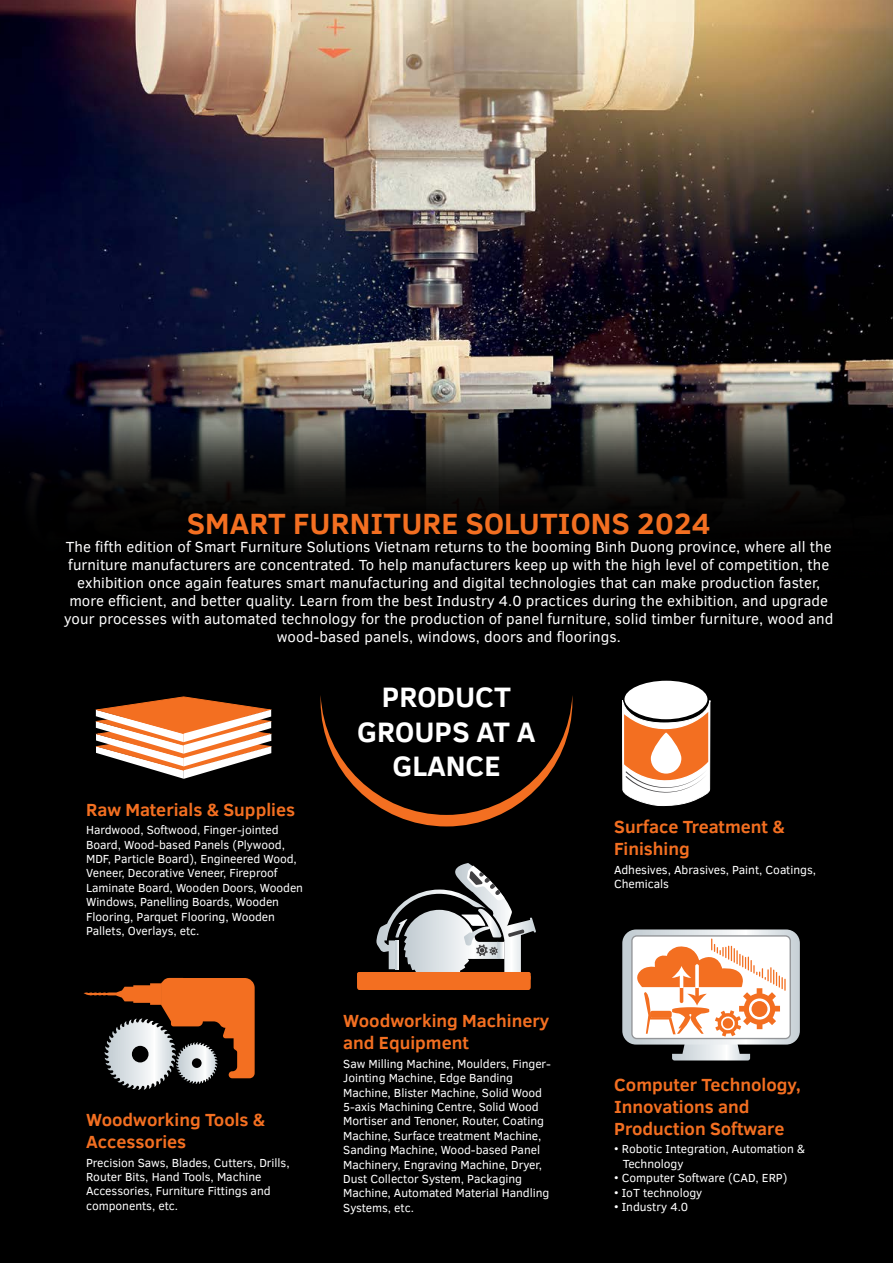
<style>
.page{position:relative;width:893px;height:1263px;background:#000}
.page>*{position:absolute;margin:0;border:0;box-sizing:border-box;transform-origin:0 0}
.t1{font:700 30px "Clear Sans";letter-spacing:.005em;color:#f36f21}
.t2{font:700 28.8px/34.5px "Clear Sans";color:#fff;text-align:center}
.t3{font:700 18px/21.6px "Clear Sans";color:#f36f21}
.t4{font:15px/18px "Clear Sans";letter-spacing:.005em;color:#fff;text-align:center}
.t5{font:12px/14.4px "Clear Sans";letter-spacing:-.005em;color:#fff}
</style>
<div class="page">
<svg style="left:321px;top:700px;width:251px;height:126px"></svg>
<div style="left:624px;top:681px;width:83px;height:38px;background:#fff;border-radius:50%"></div>
<svg style="left:622px;top:700px;width:89px;height:107px"></svg>
<svg style="left:651px;top:733px;width:30px;height:41px"></svg>
<svg style="left:95px;top:696px;width:176px;height:83px"></svg>
<svg style="left:84px;top:978px;width:171px;height:112px"></svg>
<svg style="left:357px;top:863px;width:179px;height:127px"></svg>
<img style="left:0;top:0;width:893px;height:509px">
<svg style="left:622px;top:929px;width:178px;height:131px;background:#dabeae"></svg>
<h1 class="t1" style="left:187px;top:501px;width:525px">SMART FURNITURE SOLUTIONS 2024</h1>
<p class="t4" style="left:64px;top:537px;width:771px">The fifth edition of Smart Furniture Solutions Vietnam returns to the booming Binh Duong province, where all the furniture manufacturers are concentrated. To help manufacturers keep up with the high level of competition, the exhibition once again features smart manufacturing and digital technologies that can make production faster, more efficient, and better quality. Learn from the best Industry 4.0 practices during the exhibition, and upgrade your processes with automated technology for the production of panel furniture, solid timber furniture, wood and wood-based panels, windows, doors and floorings.</p>
<h3 class="t3" style="left:86px;top:798px;width:210px">Raw Materials &amp; Supplies</h3>
<p class="t5" style="left:86px;top:823px;width:219px">Hardwood, Softwood, Finger-jointed Board, Wood-based Panels (Plywood, MDF, Particle Board), Engineered Wood, Veneer, Decorative Veneer, Fireproof Laminate Board, Wooden Doors, Wooden Windows, Panelling Boards, Wooden Flooring, Parquet Flooring, Wooden Pallets, Overlays, etc.</p>
<h3 class="t3" style="left:86px;top:1109px;width:181px">Woodworking Tools &amp;<br>Accessories</h3>
<p class="t5" style="left:86px;top:1155px;width:205px">Precision Saws, Blades, Cutters, Drills,<br>Router Bits, Hand Tools, Machine<br>Accessories, Furniture Fittings and components, etc.</p>
<h2 class="t2" style="left:357px;top:679px;width:180px">PRODUCT<br>GROUPS AT A<br>GLANCE</h2>
<h3 class="t3" style="left:343px;top:1010px;width:208px">Woodworking Machinery and Equipment</h3>
<p class="t5" style="left:343px;top:1056px;width:209px">Saw Milling Machine, Moulders, Finger-Jointing Machine, Edge Banding Machine, Blister Machine, Solid Wood 5-axis Machining Centre, Solid Wood Mortiser and Tenoner, Router, Coating Machine, Surface treatment Machine, Sanding Machine, Wood-based Panel Machinery, Engraving Machine, Dryer, Dust Collector System, Packaging Machine, Automated Material Handling Systems, etc.</p>
<h3 class="t3" style="left:614px;top:815px;width:172px">Surface Treatment &amp;<br>Finishing</h3>
<p class="t5" style="left:614px;top:862px;width:203px">Adhesives, Abrasives, Paint, Coatings,<br>Chemicals</p>
<h3 class="t3" style="left:614px;top:1074px;width:188px">Computer Technology,<br>Innovations and<br>Production Software</h3>
<p class="t5" style="left:623px;top:1142px;width:184px;text-indent:-9px">• Robotic Integration, Automation &amp;<br>Technology</p>
<p class="t5" style="left:614px;top:1171px;width:175px">• Computer Software (CAD, ERP)</p>
<p class="t5" style="left:614px;top:1185px;width:90px">• IoT technology</p>
<p class="t5" style="left:614px;top:1199px;width:76px">• Industry 4.0</p>
</div>
